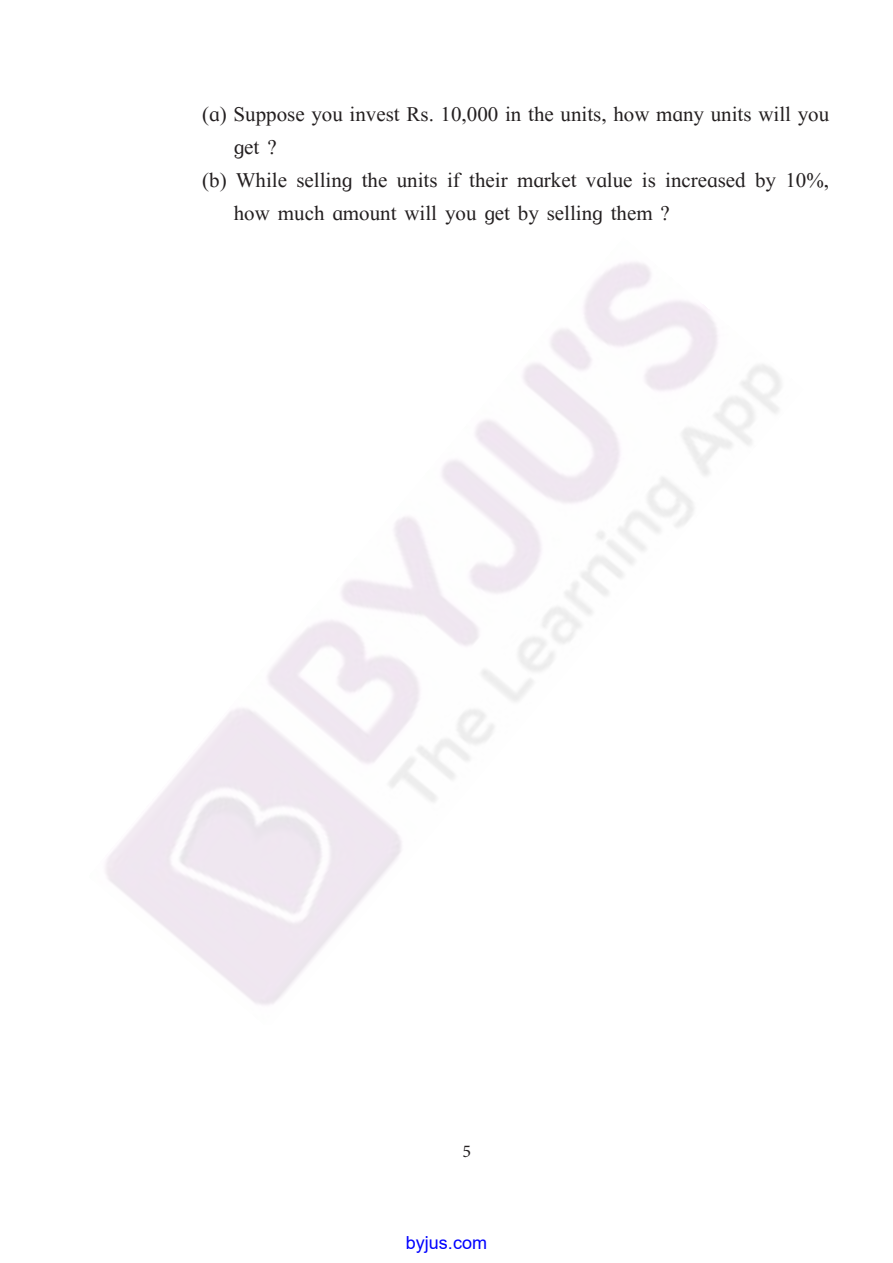
<style>
.page{position:relative;width:893px;height:1263px;background:#fff}
.page>*{position:absolute;margin:0;border:0;box-sizing:border-box;transform-origin:0 0}
.t1{font:21px "AG Times";color:#231f20}
.t2{font:18px "Arial";color:#00f}
.t3{font:18px "Minion Pro";color:#231f20}
</style>
<div class="page">
<p class="t1" style="left:202px;top:102px;width:628px">(a) Suppose you invest Rs. 10,000 in the units, how many units will you</p>
<p class="t1" style="left:234px;top:135px;width:44px">get ?</p>
<p class="t1" style="left:202px;top:168px;width:628px">(b) While selling the units if their market value is increased by 10%,</p>
<p class="t1" style="left:234px;top:201px;width:438px">how much amount will you get by selling them ?</p>
<p class="t3" style="left:462px;top:1139px;width:10px">5</p>
<p class="t2" style="left:406px;top:1230px;width:83px">byjus.com</p>
</div>
